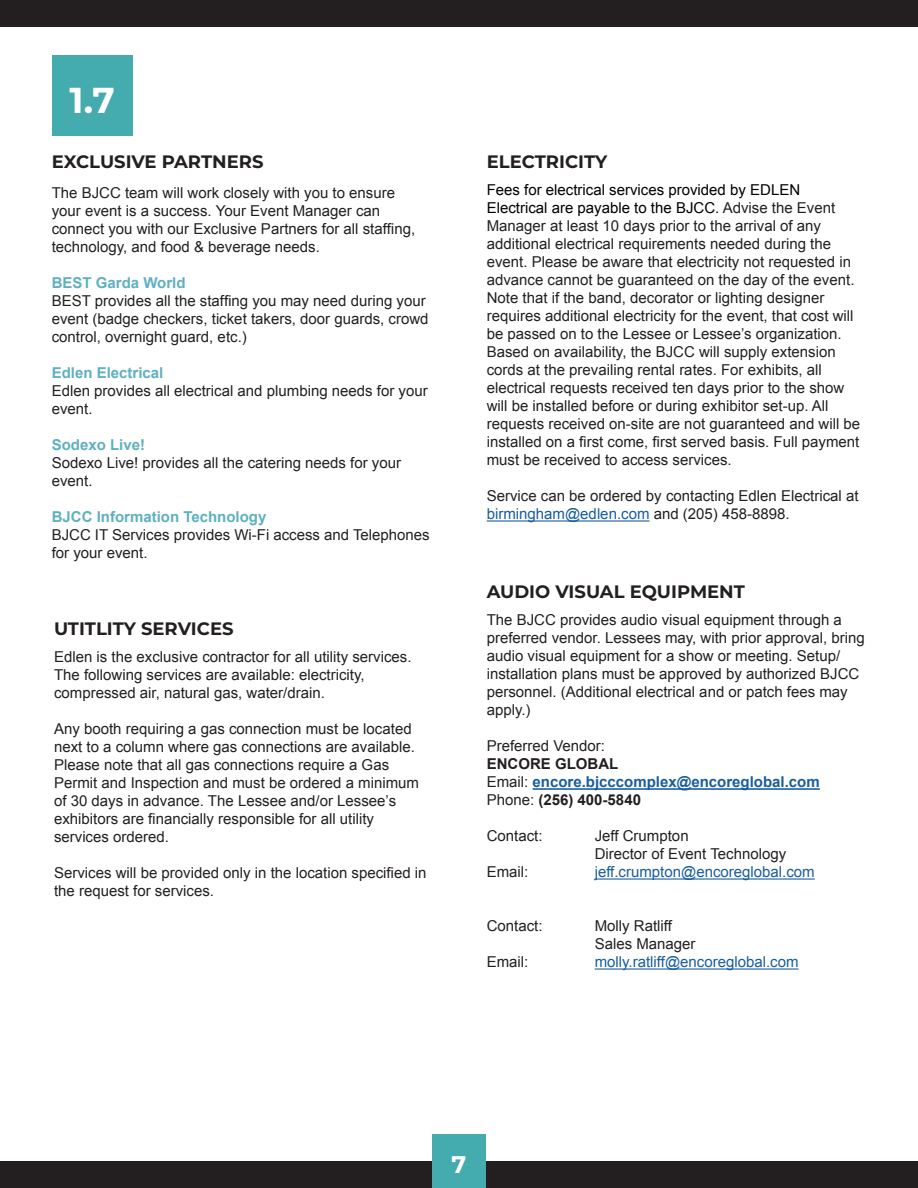
<style>
.page{position:relative;width:918px;height:1188px;background:#fff}
.page>*{position:absolute;margin:0;border:0;box-sizing:border-box;transform-origin:0 0}
.t1{font:700 36px "Montserrat";color:#fff}
.t2{font:700 24px "Montserrat";color:#fff}
.t3{font:700 18px "Montserrat";color:#231f20}
.t4{font:15px/18px "Arial";color:#231f20}
.t5{font:700 15px/18px "Arial";color:#175d9e}
.t6{font:700 15px "Arial";color:#5eb1bf}
.t7{font:15px "Arial";color:#175d9e}
.s1{color:#000}
.s2{color:#175d9e}
.s3{color:#231f20}
.s4{font-weight:400;color:#231f20}
</style>
<div class="page">
<div style="left:0;top:1161px;width:918px;height:27px;background:#231f20"></div>
<div style="left:432px;top:1134px;width:54px;height:54px;background:#44abaf"></div>
<div style="left:0;top:0;width:918px;height:27px;background:#231f20"></div>
<div style="left:52px;top:55px;width:81px;height:81px;background:#44abaf"></div>
<hr style="left:533px;top:788px;width:287px;height:2px;background:#175d9e">
<hr style="left:595px;top:878px;width:220px;height:2px;background:#175d9e">
<hr style="left:595px;top:968px;width:204px;height:2px;background:#175d9e">
<hr style="left:487px;top:520px;width:163px;height:2px;background:#175d9e">
<h1 class="t1" style="left:70px;top:83px;width:47px">1.7</h1>
<p class="t3" style="left:52px;top:153px;width:213px">EXCLUSIVE PARTNERS</p>
<p class="t4" style="left:52px;top:184px;width:365px">The BJCC team will work closely with you to ensure your event is a success. Your Event Manager can connect you with our Exclusive Partners for all staffing, technology, and food &amp; beverage needs.</p>
<p class="t6" style="left:52px;top:277px;width:135px">BEST Garda World</p>
<p class="t4" style="left:52px;top:291px;width:378px">BEST provides all the staffing you may need during your event (badge checkers, ticket takers, door guards, crowd control, overnight guard, etc.)</p>
<p class="t6" style="left:52px;top:367px;width:113px">Edlen Electrical</p>
<p class="t4" style="left:52px;top:382px;width:377px">Edlen provides all electrical and plumbing needs for your event.</p>
<p class="t6" style="left:52px;top:439px;width:95px">Sodexo Live!</p>
<p class="t4" style="left:52px;top:454px;width:351px">Sodexo Live! provides all the catering needs for your event.</p>
<p class="t6" style="left:52px;top:511px;width:216px">BJCC Information Technology</p>
<p class="t4" style="left:52px;top:526px;width:379px">BJCC IT Services provides Wi-Fi access and Telephones for your event.</p>
<p class="t3" style="left:54px;top:620px;width:181px">UTITLITY SERVICES</p>
<p class="t4" style="left:54px;top:648px;width:359px">Edlen is the exclusive contractor for all utility services.<br>The following services are available: electricity, compressed air, natural gas, water/drain.</p>
<p class="t4" style="left:54px;top:720px;width:367px">Any booth requiring a gas connection must be located next to a column where gas connections are available.<br>Please note that all gas connections require a Gas Permit and Inspection and must be ordered a minimum of 30 days in advance. The Lessee and/or Lessee’s exhibitors are financially responsible for all utility services ordered.</p>
<p class="t4" style="left:54px;top:864px;width:374px">Services will be provided only in the location specified in the request for services.</p>
<p class="t3" style="left:487px;top:153px;width:122px">ELECTRICITY</p>
<p class="t4" style="left:487px;top:182px;width:375px"><span class="s1">Fees for electrical services provided by EDLEN Electrical are payable to the BJCC.</span> Advise the Event Manager at least 10 days prior to the arrival of any additional electrical requirements needed during the event. Please be aware that electricity not requested in advance cannot be guaranteed on the day of the event.<br>Note that if the band, decorator or lighting designer requires additional electricity for the event, that cost will be passed on to the Lessee or Lessee’s organization.<br>Based on availability, the BJCC will supply extension cords at the prevailing rental rates. For exhibits, all electrical requests received ten days prior to the show will be installed before or during exhibitor set-up. All requests received on-site are not guaranteed and will be installed on a first come, first served basis. Full payment must be received to access services.</p>
<p class="t4" style="left:487px;top:488px;width:373px">Service can be ordered by contacting Edlen Electrical at <span class="s2">birmingham@edlen.com</span> and (205) 458-8898.</p>
<p class="t3" style="left:487px;top:583px;width:260px">AUDIO VISUAL EQUIPMENT</p>
<p class="t4" style="left:487px;top:612px;width:379px">The BJCC provides audio visual equipment through a preferred vendor. Lessees may, with prior approval, bring audio visual equipment for a show or meeting. Setup/ installation plans must be approved by authorized BJCC personnel. (Additional electrical and or patch fees may apply.)</p>
<p class="t4" style="left:487px;top:738px;width:120px">Preferred Vendor:</p>
<p class="t5" style="left:487px;top:757px;width:335px"><span class="s3">ENCORE GLOBAL<br></span><span class="s4">Email:</span> encore.bjcccomplex@encoreglobal.com<br><span class="s4">Phone:</span> <span class="s3">(256) 400-5840</span></p>
<p class="t4" style="left:487px;top:828px;width:57px">Contact:</p>
<p class="t4" style="left:595px;top:828px;width:193px">Jeff Crumpton<br>Director of Event Technology</p>
<p class="t4" style="left:487px;top:864px;width:43px">Email:</p>
<p class="t7" style="left:595px;top:866px;width:222px">jeff.crumpton@encoreglobal.com</p>
<p class="t4" style="left:487px;top:918px;width:57px">Contact:</p>
<p class="t4" style="left:595px;top:918px;width:102px">Molly Ratliff<br>Sales Manager</p>
<p class="t4" style="left:487px;top:954px;width:43px">Email:</p>
<p class="t7" style="left:595px;top:956px;width:205px">molly.ratliff@encoreglobal.com</p>
<h2 class="t2" style="left:452px;top:1152px;width:16px">7</h2>
</div>
